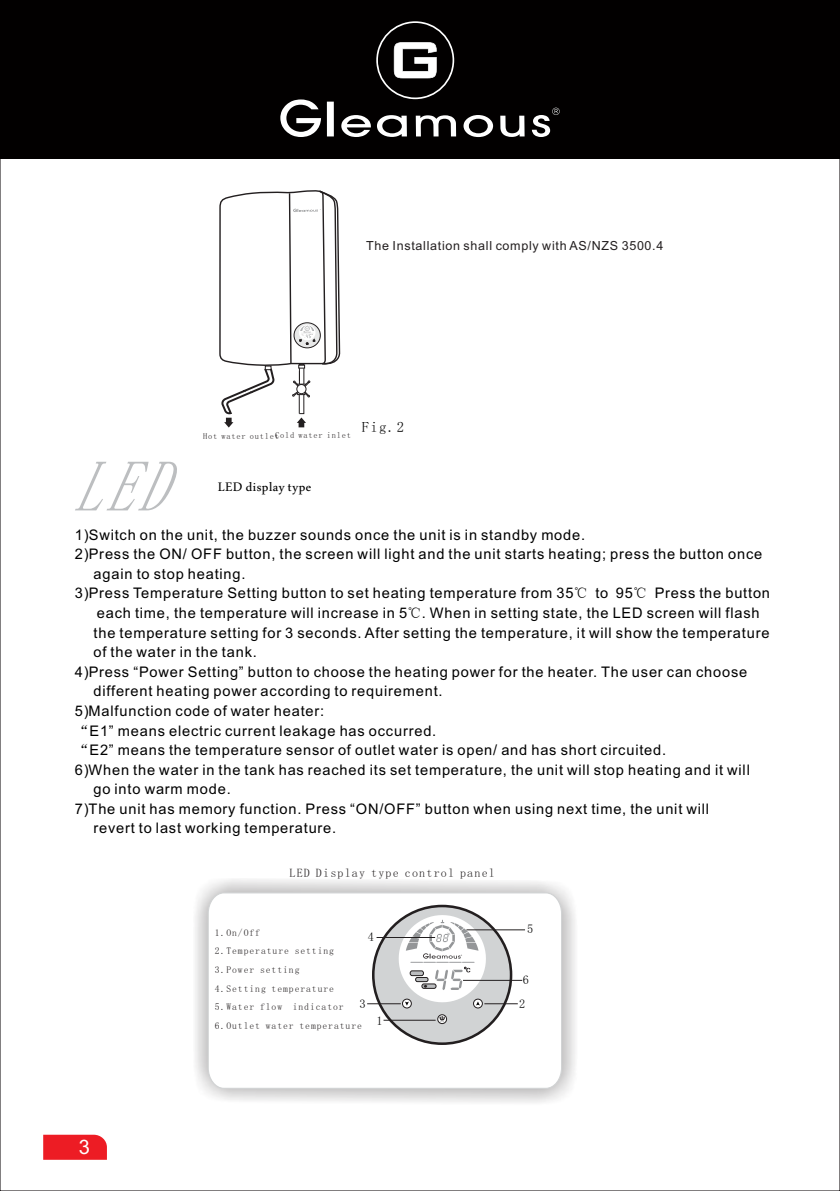
<style>
.page{position:relative;width:840px;height:1191px;background:#fff}
.page>*{position:absolute;margin:0;border:0;box-sizing:border-box;transform-origin:0 0}
.t1{font:italic 72.8px "Sim Sun";color:#bcbec0;scale:.73 1}
.t2{font:20px "Arial";color:#fff}
.t3{font:18.2px "Microsoft Uighur";letter-spacing:.03em;color:#000}
.t4{font:14.6px "Arial";letter-spacing:.055em;color:#000}
.t5{font:12.6px "Arial";letter-spacing:.055em;color:#231f20}
.t6{font:12.2px "Sim Sun";color:#000}
.t7{font:12px "Sim Sun";letter-spacing:.1em;color:#231f20}
.t8{font:9.6px/18.6px "Sim Sun";letter-spacing:.1em;color:#231f20}
.t9{font:8.4px "Sim Sun";letter-spacing:.1em;color:#231f20}
.s1{font-family:"Sim Sun"}
</style>
<div class="page">
<div style="left:0;top:0;width:839px;height:158px;background:#020000"></div>
<svg style="left:326px;top:21px;width:233px;height:116px"></svg>
<svg style="left:43px;top:1134px;width:64px;height:25px;background:#ed2830"></svg>
<svg style="left:218px;top:99px;width:108px;height:329px"></svg>
<svg style="left:195px;top:879px;width:380px;height:224px"></svg>
<svg style="left:207px;top:891px;width:355px;height:198px"></svg>
<div style="left:372px;top:904px;width:140px;height:141px;background:#d1d3d4;border:3px solid #231f20;border-radius:50%"></div>
<svg style="left:437px;top:1014px;width:10px;height:10px"></svg>
<svg style="left:438px;top:1015px;width:6px;height:6px"></svg>
<svg style="left:402px;top:998px;width:9px;height:10px"></svg>
<svg style="left:473px;top:998px;width:9px;height:10px"></svg>
<svg style="left:398px;top:915px;width:87px;height:90px"></svg>
<hr style="left:367px;top:1003px;width:33px;height:1px;background:#231f20">
<hr style="left:383px;top:1020px;width:52px;height:1px;background:#231f20">
<hr style="left:484px;top:1003px;width:33px;height:1px;background:#231f20">
<hr style="left:463px;top:980px;width:59px;height:1px;background:#231f20">
<hr style="left:376px;top:937px;width:59px;height:1px;background:#231f20">
<hr style="left:466px;top:929px;width:58px;height:1px;background:#231f20">
<svg style="left:288px;top:189px;width:53px;height:239px"></svg>
<svg style="left:219px;top:358px;width:55px;height:69px"></svg>
<p class="t5" style="left:366px;top:241px;width:298px">The Installation shall comply with AS/NZS 3500.4</p>
<h1 class="t1" style="left:73px;top:449px;width:169px">LED</h1>
<p class="t9" style="left:203px;top:431px;width:202px">Hot water outletCold water inlet <sup>Fig.2</sup></p>
<p class="t3" style="left:217px;top:479px;width:95px">LED display type</p>
<p class="t4" style="left:75px;top:529px;width:511px">1)Switch on the unit, the buzzer sounds once the unit is in standby mode.</p>
<p class="t4" style="left:75px;top:548px;width:688px">2)Press the ON/ OFF button, the screen will light and the unit starts heating; press the button once</p>
<p class="t4" style="left:94px;top:568px;width:153px">again to stop heating.</p>
<p class="t4" style="left:75px;top:588px;width:696px">3)Press Temperature Setting button to set heating temperature from 35<span class="s1">℃</span> to 95<span class="s1">℃</span> Press the button</p>
<p class="t4" style="left:97px;top:607px;width:664px">each time, the temperature will increase in 5<span class="s1">℃</span>. When in setting state, the LED screen will flash</p>
<p class="t4" style="left:93px;top:627px;width:677px">the temperature setting for 3 seconds. After setting the temperature, it will show the temperature</p>
<p class="t4" style="left:93px;top:646px;width:165px">of the water in the tank.</p>
<p class="t4" style="left:75px;top:666px;width:673px">4)Press “Power Setting” button to choose the heating power for the heater. The user can choose</p>
<p class="t4" style="left:93px;top:685px;width:350px">different heating power according to requirement.</p>
<p class="t4" style="left:75px;top:705px;width:251px">5)Malfunction code of water heater:</p>
<p class="t4" style="left:75px;top:725px;width:363px"><span class="s1">“</span>E1” means electric current leakage has occurred.</p>
<p class="t4" style="left:75px;top:744px;width:592px"><span class="s1">“</span>E2” means the temperature sensor of outlet water is open/ and has short circuited.</p>
<p class="t4" style="left:75px;top:764px;width:676px">6)When the water in the tank has reached its set temperature, the unit will stop heating and it will</p>
<p class="t4" style="left:93px;top:783px;width:139px">go into warm mode.</p>
<p class="t4" style="left:75px;top:803px;width:635px">7)The unit has memory function. Press “ON/OFF” button when using next time, the unit will</p>
<p class="t4" style="left:93px;top:822px;width:244px">revert to last working temperature.</p>
<p class="t7" style="left:289px;top:866px;width:207px">LED Display type control panel</p>
<h2 class="t2" style="left:79px;top:1139px;width:13px">3</h2>
<p class="t8" style="left:215px;top:923px;width:47px">1.On/Off</p>
<p class="t6" style="left:527px;top:923px;width:8px">5</p>
<p class="t8" style="left:215px;top:941px;width:148px">2.Temperature setting<br>3.Power setting<br>4.Setting temperature<br>5.Water flow indicator<br>6.Outlet water temperature</p>
<p class="t6" style="left:367px;top:930px;width:8px">4</p>
<p class="t6" style="left:522px;top:973px;width:8px">6</p>
<p class="t6" style="left:519px;top:997px;width:8px">2</p>
<p class="t6" style="left:359px;top:998px;width:8px">3</p>
<p class="t6" style="left:376px;top:1014px;width:8px">1</p>
</div>
